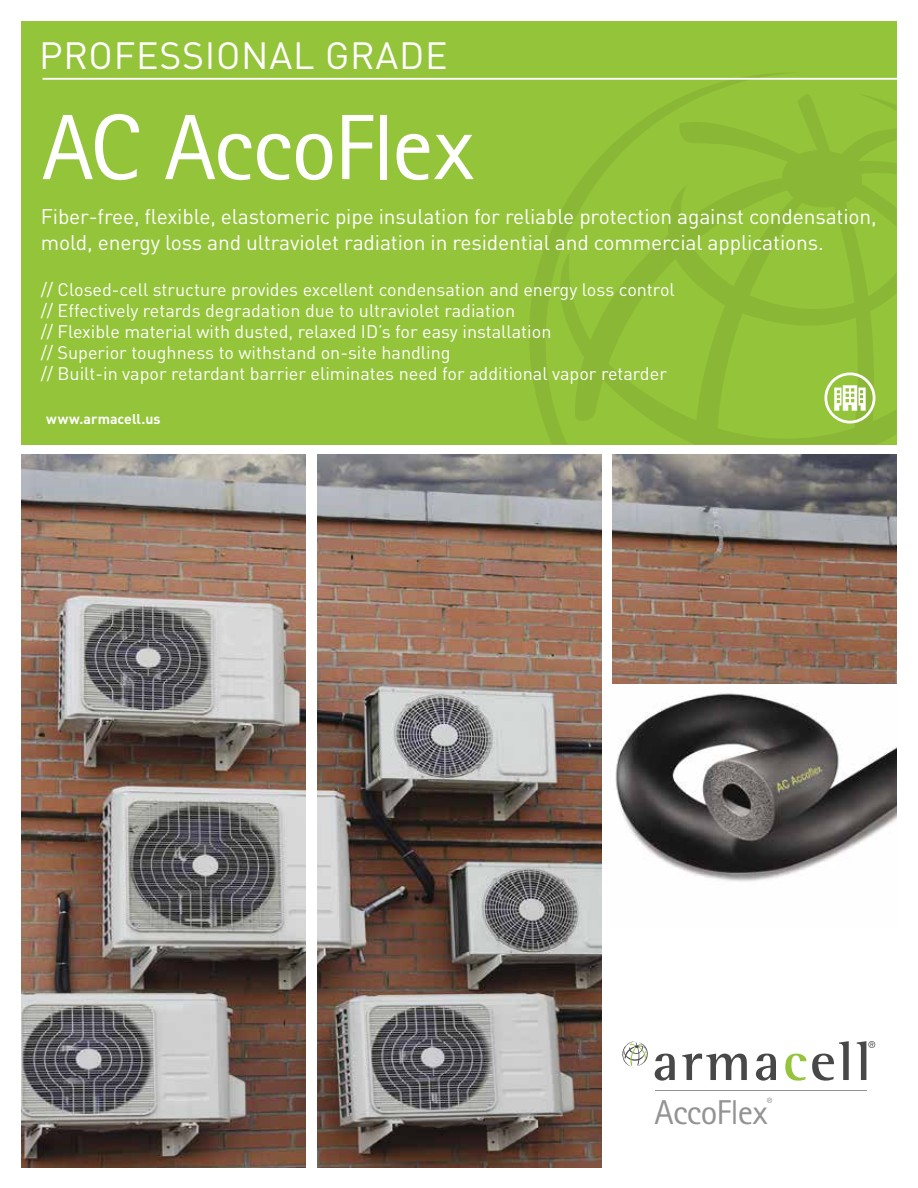
<style>
.page{position:relative;width:918px;height:1188px;background:#fff}
.page>*{position:absolute;margin:0;border:0;box-sizing:border-box;transform-origin:0 0}
.t1{font:93px "Rotis Sans Serif Pro";letter-spacing:-.02em;color:#fff}
.t2{font:37.5px "DIN Pro";letter-spacing:.02em;color:#fff}
.t3{font:34.5px "Rotis Sans Serif Pro";letter-spacing:-.025em;color:#939393}
.t4{font:21px/25.5px "DIN Pro";letter-spacing:-.005em;color:#fff}
.t5{font:18px/21px "DIN Pro";color:#fff}
.t6{font:700 14.1px "DIN Pro";color:#fff}
</style>
<div class="page">
<img style="left:615px;top:693px;width:282px;height:189px">
<div style="left:21px;top:21px;width:876px;height:424px;background:#94c43a"></div>
<svg style="left:518px;top:73px;width:285px;height:362px"></svg>
<svg style="left:549px;top:91px;width:347px;height:353px"></svg>
<img style="left:612px;top:455px;width:285px;height:228px">
<hr style="left:43px;top:78px;width:859px;height:2px;background:#fff">
<svg style="left:655px;top:1054px;width:20px;height:27px"></svg>
<svg style="left:682px;top:1054px;width:65px;height:26px"></svg>
<svg style="left:756px;top:1054px;width:20px;height:27px"></svg>
<svg style="left:785px;top:1054px;width:21px;height:27px"></svg>
<svg style="left:812px;top:1041px;width:37px;height:40px"></svg>
<svg style="left:857px;top:1041px;width:18px;height:39px"></svg>
<svg style="left:622px;top:1041px;width:26px;height:26px"></svg>
<svg style="left:767px;top:1098px;width:5px;height:5px"></svg>
<hr style="left:655px;top:1090px;width:211px;height:1px;background:#939393">
<img style="left:21px;top:455px;width:581px;height:712px">
<div style="left:306px;top:449px;width:11px;height:728px;background:#fff"></div>
<svg style="left:824px;top:372px;width:51px;height:51px"></svg>
<h2 class="t2" style="left:39px;top:26px;width:410px">PROFESSIONAL GRADE</h2>
<h1 class="t1" style="left:42px;top:93px;width:434px">AC AccoFlex</h1>
<p class="t4" style="left:41px;top:202px;width:837px">Fiber-free, flexible, elastomeric pipe insulation for reliable protection against condensation, mold, energy loss and ultraviolet radiation in residential and commercial applications.</p>
<p class="t5" style="left:41px;top:277px;width:635px">// Closed-cell structure provides excellent condensation and energy loss control // Effectively retards degradation due to ultraviolet radiation<br>// Flexible material with dusted, relaxed ID’s for easy installation<br>// Superior toughness to withstand on-site handling<br>// Built-in vapor retardant barrier eliminates need for additional vapor retarder</p>
<p class="t6" style="left:46px;top:407px;width:116px">www.armacell.us</p>
<h3 class="t3" style="left:655px;top:1092px;width:115px">AccoFlex</h3>
</div>
